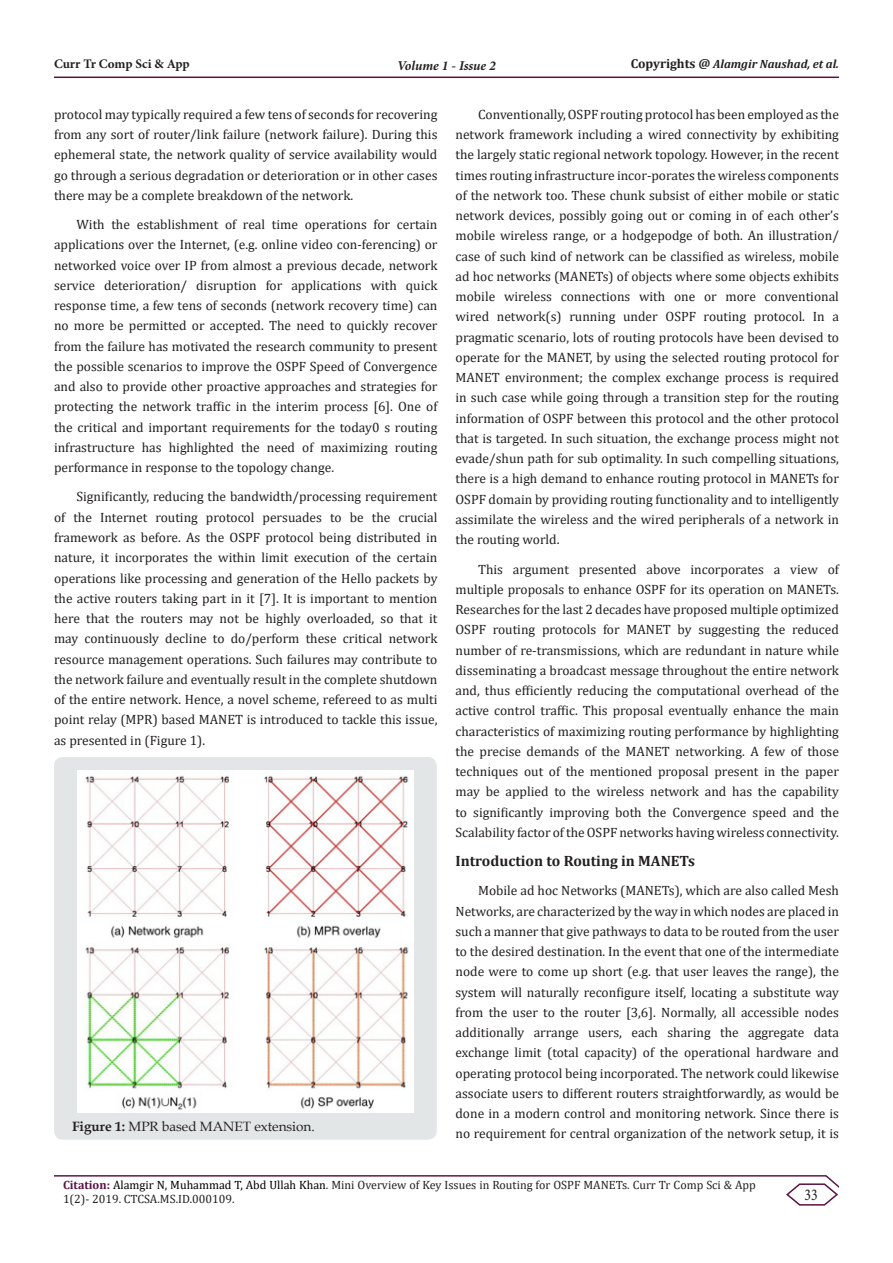
<style>
.page{position:relative;width:893px;height:1263px;background:#fff}
.page>*{position:absolute;margin:0;border:0;box-sizing:border-box;transform-origin:0 0}
.t1{font:16.5px "Minion Pro";color:#231f20;scale:.83 1}
.t2{font:700 15px "Cambria";color:#231f20}
.t3{font:13.5px/20.2px "Cambria";color:#231f20;text-align:justify}
.t4{font:13.5px "Book Antiqua";color:#231f20}
.t5{font:italic 700 13.5px "Minion Pro";letter-spacing:-.005em;color:#231f20}
.t6{font:700 13.05px "Minion Pro";letter-spacing:-.01em;color:#231f20}
.t7{font:12px/14.4px "Cambria";color:#231f20}
.t8{font:italic 700 12px "Cambria";color:#231f20}
.s1{font-style:normal;font-size:13.05px}
.s2{font-weight:700}
.s3{font-weight:700;color:#5c1043}
.s4{color:#000}
</style>
<div class="page">
<hr style="left:54px;top:1175px;width:772px;height:1px;background:#5c1043">
<hr style="left:54px;top:77px;width:785px;height:1px;background:#5c1043">
<svg style="left:785px;top:1175px;width:54px;height:31px"></svg>
<div style="left:54px;top:757px;width:383px;height:383px;background:#e3e6e6;border-radius:9px"></div>
<img style="left:77px;top:771px;width:336px;height:342px">
<p class="t6" style="left:54px;top:55px;width:137px">Curr Tr Comp Sci &amp; App</p>
<p class="t5" style="left:397px;top:56px;width:100px">Volume 1 - Issue 2</p>
<p class="t8" style="left:631px;top:55px;width:210px"><span class="s1">Copyrights @</span> Alamgir Naushad, et al.</p>
<p class="t3" style="left:54px;top:104px;width:385px">protocol may typically required a few tens of seconds for recovering from any sort of router/link failure (network failure). During this ephemeral state, the network quality of service availability would go through a serious degradation or deterioration or in other cases there may be a complete breakdown of the network.</p>
<p class="t3" style="left:54px;top:214px;width:385px;text-indent:22px">With the establishment of real time operations for certain applications over the Internet, (e.g. online video con-ferencing) or networked voice over IP from almost a previous decade, network service deterioration/ disruption for applications with quick response time, a few tens of seconds (network recovery time) can no more be permitted or accepted. The need to quickly recover from the failure has motivated the research community to present the possible scenarios to improve the OSPF Speed of Convergence and also to provide other proactive approaches and strategies for protecting the network traffic in the interim process [6]. One of the critical and important requirements for the today0 s routing infrastructure has highlighted the need of maximizing routing performance in response to the topology change.</p>
<p class="t3" style="left:54px;top:487px;width:385px;text-indent:22px">Significantly, reducing the bandwidth/processing requirement of the Internet routing protocol persuades to be the crucial framework as before. As the OSPF protocol being distributed in nature, it incorporates the within limit execution of the certain operations like processing and generation of the Hello packets by the active routers taking part in it [7]. It is important to mention here that the routers may not be highly overloaded, so that it may continuously decline to do/perform these critical network resource management operations. Such failures may contribute to the network failure and eventually result in the complete shutdown of the entire network. Hence, a novel scheme, refereed to as multi point relay (MPR) based MANET is introduced to tackle this issue, as presented in (Figure 1).</p>
<p class="t4" style="left:72px;top:1117px;width:244px"><span class="s2">Figure 1:</span> MPR based MANET extension.</p>
<p class="t3" style="left:455px;top:104px;width:385px;text-indent:22px">Conventionally, OSPF routing protocol has been employed as the network framework including a wired connectivity by exhibiting the largely static regional network topology. However, in the recent times routing infrastructure incor-porates the wireless components of the network too. These chunk subsist of either mobile or static network devices, possibly going out or coming in of each other’s mobile wireless range, or a hodgepodge of both. An illustration/ case of such kind of network can be classified as wireless, mobile ad hoc networks (MANETs) of objects where some objects exhibits mobile wireless connections with one or more conventional wired network(s) running under OSPF routing protocol. In a pragmatic scenario, lots of routing protocols have been devised to operate for the MANET, by using the selected routing protocol for MANET environment; the complex exchange process is required in such case while going through a transition step for the routing information of OSPF between this protocol and the other protocol that is targeted. In such situation, the exchange process might not evade/shun path for sub optimality. In such compelling situations, there is a high demand to enhance routing protocol in MANETs for OSPF domain by providing routing functionality and to intelligently assimilate the wireless and the wired peripherals of a network in the routing world.</p>
<p class="t3" style="left:455px;top:559px;width:385px;text-indent:22px">This argument presented above incorporates a view of multiple proposals to enhance OSPF for its operation on MANETs.<br>Researches for the last 2 decades have proposed multiple optimized OSPF routing protocols for MANET by suggesting the reduced number of re-transmissions, which are redundant in nature while disseminating a broadcast message throughout the entire network and, thus efficiently reducing the computational overhead of the active control traffic. This proposal eventually enhance the main characteristics of maximizing routing performance by highlighting the precise demands of the MANET networking. A few of those techniques out of the mentioned proposal present in the paper may be applied to the wireless network and has the capability to significantly improving both the Convergence speed and the Scalability factor of the OSPF networks having wireless connectivity.</p>
<p class="t2" style="left:455px;top:850px;width:241px">Introduction to Routing in MANETs</p>
<p class="t3" style="left:455px;top:880px;width:385px;text-indent:22px">Mobile ad hoc Networks (MANETs), which are also called Mesh Networks, are characterized by the way in which nodes are placed in such a manner that give pathways to data to be routed from the user to the desired destination. In the event that one of the intermediate node were to come up short (e.g. that user leaves the range), the system will naturally reconfigure itself, locating a substitute way from the user to the router [3,6]. Normally, all accessible nodes additionally arrange users, each sharing the aggregate data exchange limit (total capacity) of the operational hardware and operating protocol being incorporated. The network could likewise associate users to different routers straightforwardly, as would be done in a modern control and monitoring network. Since there is no requirement for central organization of the network setup, it is</p>
<p class="t7" style="left:63px;top:1177px;width:694px"><span class="s3">Citation:</span> <span class="s4">Alamgir N, Muhammad T, Abd Ullah Khan</span>. Mini Overview of Key Issues in Routing for OSPF MANETs. Curr Tr Comp Sci &amp; App<br>1(2)- 2019. CTCSA.MS.ID.000109.</p>
<p class="t1" style="left:805px;top:1183px;width:17px">33</p>
</div>
